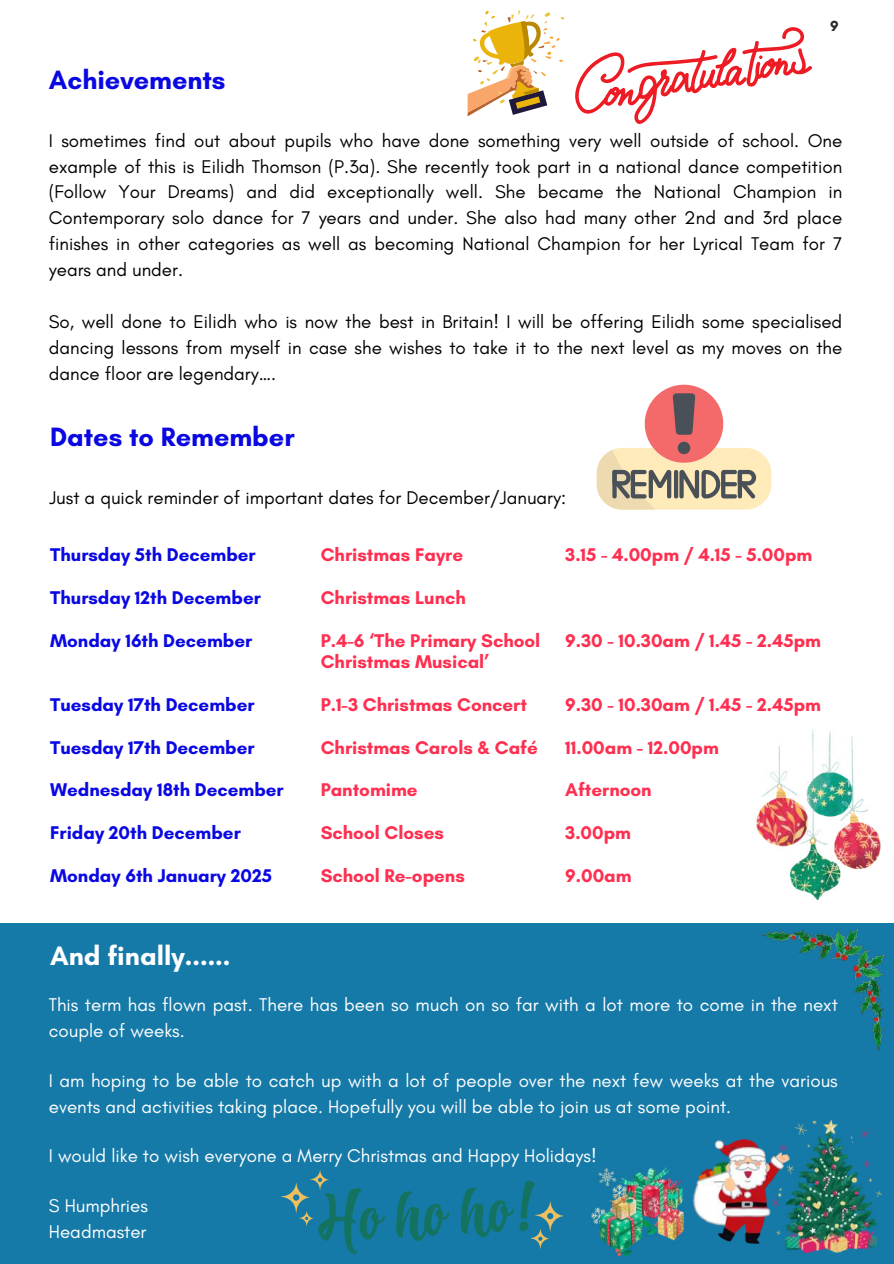
<style>
.page{position:relative;width:894px;height:1264px;background:#fff}
.page>*{position:absolute;margin:0;border:0;box-sizing:border-box;transform-origin:0 0}
.t1{font:700 27.15px "Glacial Indifference";color:#fff}
.t2{font:700 27px "Glacial Indifference";color:#0a08e2}
.t3{font:18.75px/25.8px "Glacial Indifference";color:#000;text-align:justify}
.t4{font:18.75px/25.8px "Glacial Indifference";color:#fff}
.t5{font:700 18.75px/21.3px "Glacial Indifference";color:#fe2f50}
.t6{font:700 18.75px "Glacial Indifference";color:#0a08e2}
.t7{font:700 15px "Glacial Indifference";color:#282828}
</style>
<div class="page">
<div style="left:0;top:922px;width:893px;height:341px;background:#157aa8"></div>
<img style="left:785px;top:1119px;width:95px;height:133px">
<img style="left:761px;top:928px;width:125px;height:123px">
<svg style="left:280px;top:1170px;width:105px;height:84px"></svg>
<svg style="left:396px;top:1191px;width:53px;height:50px"></svg>
<svg style="left:461px;top:1181px;width:103px;height:68px"></svg>
<img style="left:693px;top:1139px;width:96px;height:104px">
<img style="left:756px;top:729px;width:125px;height:170px">
<img style="left:591px;top:1167px;width:92px;height:89px">
<svg style="left:467px;top:11px;width:97px;height:105px"></svg>
<svg style="left:575px;top:27px;width:236px;height:97px"></svg>
<svg style="left:596px;top:385px;width:175px;height:124px"></svg>
<h2 class="t2" style="left:49px;top:63px;width:178px">Achievements</h2>
<p class="t7" style="left:829px;top:17px;width:10px">9</p>
<p class="t3" style="left:49px;top:127px;width:794px">I sometimes find out about pupils who have done something very well outside of school. One example of this is Eilidh Thomson (P.3a). She recently took part in a national dance competition (Follow Your Dreams) and did exceptionally well. She became the National Champion in Contemporary solo dance for 7 years and under. She also had many other 2nd and 3rd place finishes in other categories as well as becoming National Champion for her Lyrical Team for 7 years and under.</p>
<p class="t3" style="left:49px;top:308px;width:794px">So, well done to Eilidh who is now the best in Britain! I will be offering Eilidh some specialised dancing lessons from myself in case she wishes to take it to the next level as my moves on the dance floor are legendary….</p>
<h2 class="t2" style="left:50px;top:420px;width:246px">Dates to Remember</h2>
<p class="t3" style="left:49px;top:484px;width:518px">Just a quick reminder of important dates for December/January:</p>
<p class="t6" style="left:50px;top:543px;width:207px">Thursday 5th December</p>
<p class="t6" style="left:50px;top:586px;width:212px">Thursday 12th December</p>
<p class="t6" style="left:50px;top:628px;width:203px">Monday 16th December</p>
<p class="t6" style="left:50px;top:693px;width:206px">Tuesday 17th December</p>
<p class="t6" style="left:50px;top:735px;width:206px">Tuesday 17th December</p>
<p class="t6" style="left:50px;top:778px;width:235px">Wednesday 18th December</p>
<p class="t6" style="left:50px;top:821px;width:192px">Friday 20th December</p>
<p class="t6" style="left:50px;top:864px;width:223px">Monday 6th January 2025</p>
<h1 class="t1" style="left:50px;top:939px;width:182px">And finally......</h1>
<p class="t5" style="left:320px;top:544px;width:144px">Christmas Fayre</p>
<p class="t5" style="left:320px;top:586px;width:147px">Christmas Lunch</p>
<p class="t5" style="left:320px;top:629px;width:221px">P.4-6 ‘The Primary School<br>Christmas Musical’</p>
<p class="t5" style="left:320px;top:693px;width:208px">P.1-3 Christmas Concert</p>
<p class="t5" style="left:320px;top:736px;width:218px">Christmas Carols &amp; Café</p>
<p class="t5" style="left:320px;top:779px;width:98px">Pantomime</p>
<p class="t5" style="left:320px;top:821px;width:125px">School Closes</p>
<p class="t5" style="left:320px;top:864px;width:146px">School Re-opens</p>
<p class="t5" style="left:565px;top:544px;width:249px">3.15 - 4.00pm / 4.15 - 5.00pm</p>
<p class="t5" style="left:565px;top:629px;width:257px">9.30 - 10.30am / 1.45 - 2.45pm</p>
<p class="t5" style="left:565px;top:693px;width:257px">9.30 - 10.30am / 1.45 - 2.45pm</p>
<p class="t5" style="left:565px;top:736px;width:155px">11.00am - 12.00pm</p>
<p class="t5" style="left:565px;top:779px;width:88px">Afternoon</p>
<p class="t5" style="left:565px;top:821px;width:67px">3.00pm</p>
<p class="t5" style="left:565px;top:864px;width:68px">9.00am</p>
<p class="t4" style="left:49px;top:991px;width:790px">This term has flown past. There has been so much on so far with a lot more to come in the next couple of weeks.</p>
<p class="t4" style="left:49px;top:1067px;width:790px">I am hoping to be able to catch up with a lot of people over the next few weeks at the various events and activities taking place. Hopefully you will be able to join us at some point.</p>
<p class="t4" style="left:49px;top:1142px;width:549px">I would like to wish everyone a Merry Christmas and Happy Holidays!</p>
<p class="t4" style="left:49px;top:1192px;width:100px">S Humphries<br>Headmaster</p>
</div>
